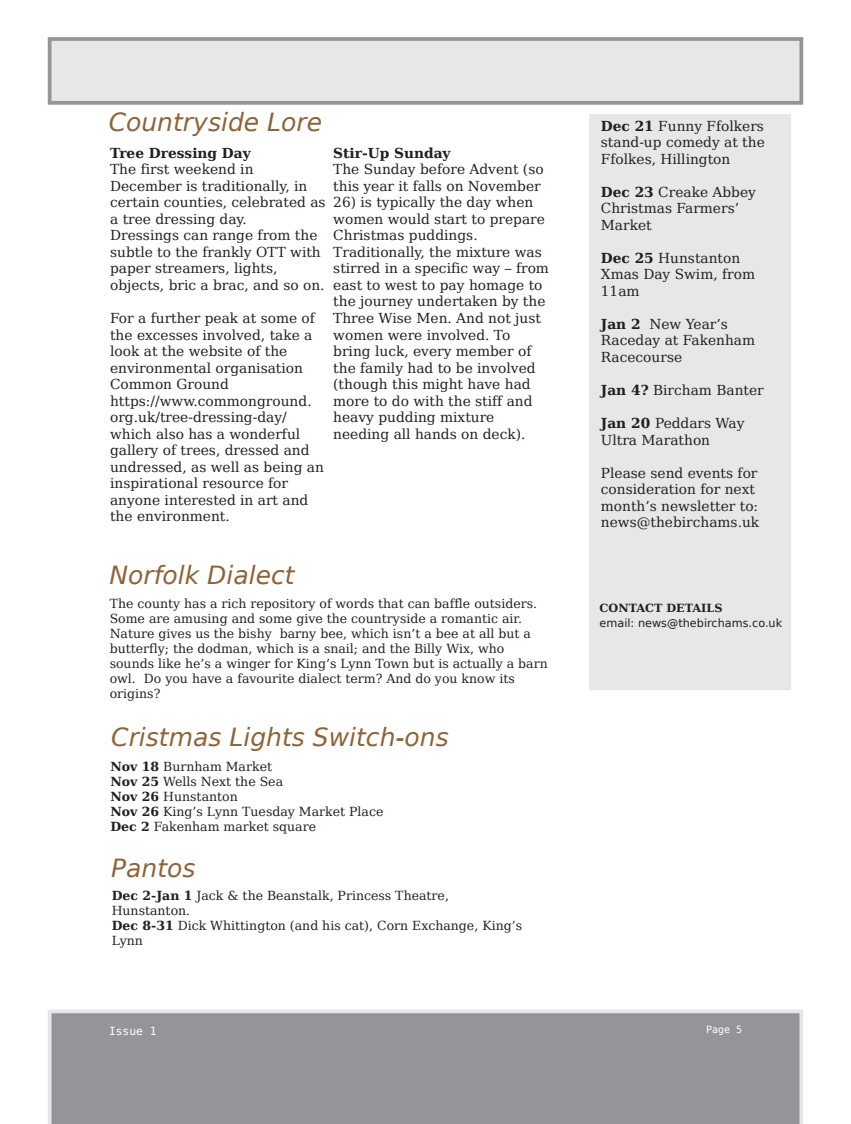
<style>
.page{position:relative;width:851px;height:1124px;background:#fff}
.page>*{position:absolute;margin:0;border:0;box-sizing:border-box;transform-origin:0 0}
.t1{font:italic 25px "Bitstream Vera Sans";color:#8e6338}
.t2{font:13.75px/16.5px "Bitstream Vera Serif";color:#231f20}
.t3{font:700 13.75px "Bitstream Vera Serif";color:#231f20}
.t4{font:12.5px/15px "Bitstream Vera Serif";color:#231f20}
.t5{font:11.25px "Bitstream Vera Sans";color:#231f20}
.t6{font:700 11.25px "Bitstream Vera Serif";color:#231f20}
.t7{font:11.25px "Bitstream Vera Sans Mono";color:#fff}
.t8{font:10px "Bitstream Vera Sans Mono";color:#fff}
.s1{font-weight:700}
</style>
<div class="page">
<div style="left:48px;top:1009px;width:755px;height:114px;background:#939598"></div>
<div style="left:50px;top:39px;width:751px;height:64px;background:#e6e7e9"></div>
<div style="left:48px;top:37px;width:755px;height:68px;border:4px solid #939598"></div>
<div style="left:588px;top:113px;width:203px;height:577px;background:#e6e7e9"></div>
<div style="left:587px;top:113px;width:205px;height:578px;border:1px solid #fff"></div>
<h1 class="t1" style="left:109px;top:108px;width:215px">Countryside Lore</h1>
<p class="t3" style="left:110px;top:145px;width:142px">Tree Dressing Day</p>
<p class="t2" style="left:110px;top:161px;width:217px">The first weekend in<br>December is traditionally, in certain counties, celebrated as a tree dressing day.<br>Dressings can range from the subtle to the frankly OTT with paper streamers, lights, objects, bric a brac, and so on.</p>
<p class="t2" style="left:110px;top:310px;width:215px">For a further peak at some of the excesses involved, take a look at the website of the environmental organisation<br>Common Ground https://www.commonground. org.uk/tree-dressing-day/ which also has a wonderful gallery of trees, dressed and undressed, as well as being an inspirational resource for anyone interested in art and the environment.</p>
<p class="t3" style="left:333px;top:145px;width:119px">Stir-Up Sunday</p>
<p class="t2" style="left:333px;top:161px;width:212px">The Sunday before Advent (so this year it falls on November</p>
<p class="t2" style="left:333px;top:194px;width:217px">26) is typically the day when women would start to prepare<br>Christmas puddings.<br>Traditionally, the mixture was stirred in a specific way – from east to west to pay homage to the journey undertaken by the<br>Three Wise Men. And not just women were involved. To bring luck, every member of the family had to be involved (though this might have had more to do with the stiff and heavy pudding mixture needing all hands on deck).</p>
<h1 class="t1" style="left:109px;top:560px;width:187px">Norfolk Dialect</h1>
<p class="t4" style="left:110px;top:596px;width:439px">The county has a rich repository of words that can baffle outsiders.<br>Some are amusing and some give the countryside a romantic air.<br>Nature gives us the bishy barny bee, which isn’t a bee at all but a butterfly; the dodman, which is a snail; and the Billy Wix, who sounds like he’s a winger for King’s Lynn Town but is actually a barn owl. Do you have a favourite dialect term? And do you know its origins?</p>
<h1 class="t1" style="left:111px;top:722px;width:339px">Cristmas Lights Switch-ons</h1>
<p class="t4" style="left:110px;top:759px;width:274px"><span class="s1">Nov 18</span> Burnham Market<br><span class="s1">Nov 25</span> Wells Next the Sea<br><span class="s1">Nov 26</span> Hunstanton<br><span class="s1">Nov 26</span> King’s Lynn Tuesday Market Place<br><span class="s1">Dec 2</span> Fakenham market square</p>
<h1 class="t1" style="left:111px;top:853px;width:86px">Pantos</h1>
<p class="t4" style="left:112px;top:888px;width:412px"><span class="s1">Dec 2-Jan 1</span> Jack &amp; the Beanstalk, Princess Theatre,<br>Hunstanton.<br><span class="s1">Dec 8-31</span> Dick Whittington (and his cat), Corn Exchange, King’s<br>Lynn</p>
<p class="t2" style="left:600px;top:118px;width:165px;text-align:justify"><span class="s1">Dec 21</span> Funny Ffolkers stand-up comedy at the Ffolkes, Hillington</p>
<p class="t2" style="left:600px;top:184px;width:157px"><span class="s1">Dec 23</span> Creake Abbey<br>Christmas Farmers’<br>Market</p>
<p class="t2" style="left:600px;top:250px;width:156px"><span class="s1">Dec 25</span> Hunstanton<br>Xmas Day Swim, from<br>11am</p>
<p class="t2" style="left:600px;top:316px;width:156px"><span class="s1">Jan 2</span> New Year’s<br>Raceday at Fakenham<br>Racecourse</p>
<p class="t2" style="left:600px;top:382px;width:164px"><span class="s1">Jan 4?</span> Bircham Banter</p>
<p class="t2" style="left:600px;top:415px;width:145px"><span class="s1">Jan 20</span> Peddars Way<br>Ultra Marathon</p>
<p class="t2" style="left:600px;top:464px;width:160px">Please send events for consideration for next month’s newsletter to: news@thebirchams.uk</p>
<p class="t6" style="left:599px;top:601px;width:124px">CONTACT DETAILS</p>
<p class="t5" style="left:599px;top:616px;width:184px">email: news@thebirchams.co.uk</p>
<p class="t7" style="left:109px;top:1024px;width:49px">Issue 1</p>
<p class="t8" style="left:706px;top:1023px;width:38px">Page 5</p>
</div>
